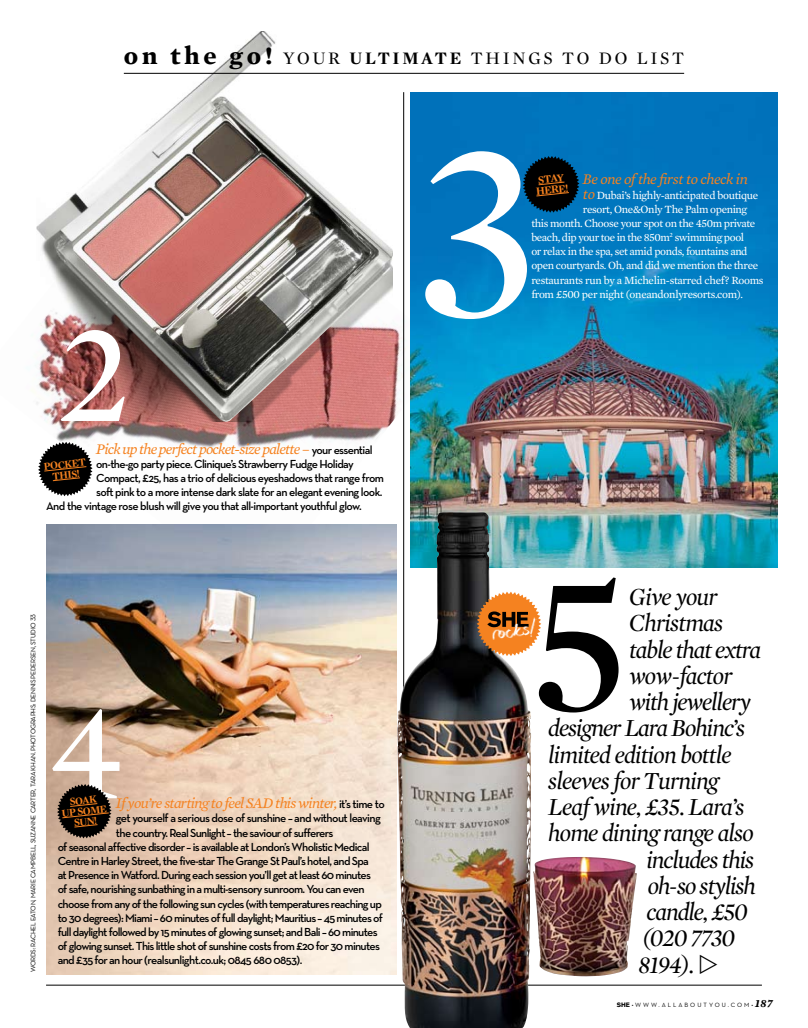
<style>
.page{position:relative;width:808px;height:1028px;background:#fff}
.page>*{position:absolute;margin:0;border:0;box-sizing:border-box;transform-origin:0 0}
.t1{font:italic 25px "Mercury Display";letter-spacing:-.035em;color:#000}
.t2{font:17.88px "Mercury Display";letter-spacing:.15em;color:#000}
.t3{font:italic 15px "Mercury Text G2";letter-spacing:-.05em;color:#f58220}
.t4{font:italic 15px "Mercury Text G2";letter-spacing:-.03em;color:#f58220}
.t5{font:600 11.88px "Neutraface Text";letter-spacing:-.06em;color:#000}
.t6{font:700 11.38px/10.9px "Mercury Display";color:#f58220}
.t7{font:11.25px "Mercury Text G2";letter-spacing:-.035em;color:#fff}
.t8{font:700 10.88px/10.5px "Mercury Display";color:#f58220;text-align:center}
.t9{font:6.88px "Neutraface Text";letter-spacing:-.04em;color:#000}
.t10{font:6.25px "Neutraface Text";letter-spacing:.32em;color:#000}
.s1{font-family:"Mercury Text G2";font-weight:700;font-size:25.38px}
.s2{font-weight:700}
.s3{font-family:"Neutraface Text";font-weight:600;font-style:normal;font-size:11.88px;color:#000}
.s4{font-style:italic;font-size:15px;color:#f58220}
.s5{font-family:"European Pi Three";font-style:normal}
.s6{font-family:"Akzidenz Grotesk";font-weight:900}
.s7{font-family:"Mercury Text G2";font-weight:700;font-style:italic;font-size:11.25px}
</style>
<div class="page">
<img style="left:31px;top:131px;width:374px;height:381px">
<img style="left:37px;top:31px;width:356px;height:391px">
<hr style="left:403px;top:92px;width:1px;height:886px;background:#000">
<img style="left:410px;top:92px;width:367px;height:475px">
<img style="left:61px;top:330px;width:64px;height:91px">
<hr style="left:46px;top:984px;width:716px;height:1px;background:#000">
<svg style="left:425px;top:151px;width:154px;height:168px"></svg>
<img style="left:397px;top:512px;width:134px;height:516px">
<svg style="left:477px;top:577px;width:141px;height:135px"></svg>
<img style="left:491px;top:617px;width:46px;height:23px">
<img style="left:533px;top:857px;width:104px;height:119px">
<hr style="left:124px;top:73px;width:560px;height:1px;background:#000">
<svg style="left:38px;top:442px;width:55px;height:54px"></svg>
<img style="left:46px;top:524px;width:351px;height:450px">
<svg style="left:52px;top:709px;width:67px;height:129px"></svg>
<h2 class="t2" style="left:124px;top:48px;width:562px"><span class="s1">on the go!</span> YOUR <span class="s2">ULTIMATE</span> THINGS TO DO LIST</h2>
<p class="t3" style="left:96px;top:440px;width:278px">Pick up the perfect pocket-size palette – <span class="s3">your essential</span></p>
<p class="t5" style="left:96px;top:456px;width:259px">on-the-go party piece. Clinique’s Strawberry Fudge Holiday</p>
<p class="t5" style="left:96px;top:470px;width:289px">Compact, £25, has a trio of delicious eyeshadows that range from</p>
<p class="t5" style="left:96px;top:485px;width:288px">soft pink to a more intense dark slate for an elegant evening look.</p>
<p class="t5" style="left:46px;top:499px;width:317px">And the vintage rose blush will give you that all-important youthful glow.</p>
<p class="t8" style="left:43px;top:461px;width:44px;rotate:-6deg">POCKET<br>THIS!</p>
<p class="t9" style="left:29px;top:972px;width:359px;rotate:-90deg">WORDS: RACHEL EATON, MARIE CAMPBELL, SUZANNE CARTER, TARA KHAN. PHOTOGRAPHS: DENNIS PEDERSEN, STUDIO 33</p>
<p class="t8" style="left:60px;top:797px;width:47px;rotate:-6deg">SOAK<br>UP SOME<br>SUN!</p>
<p class="t3" style="left:116px;top:794px;width:270px">If you’re starting to feel SAD this winter, <span class="s3">it’s time to</span></p>
<p class="t5" style="left:116px;top:811px;width:266px">get yourself a serious dose of sunshine – and without leaving</p>
<p class="t5" style="left:116px;top:825px;width:219px">the country. Real Sunlight – the saviour of sufferers</p>
<p class="t5" style="left:58px;top:839px;width:313px">of seasonal affective disorder – is available at London’s Wholistic Medical</p>
<p class="t5" style="left:58px;top:853px;width:313px">Centre in Harley Street, the five-star The Grange St Paul’s hotel, and Spa</p>
<p class="t5" style="left:58px;top:867px;width:315px">at Presence in Watford. During each session you’ll get at least 60 minutes</p>
<p class="t5" style="left:58px;top:881px;width:308px">of safe, nourishing sunbathing in a multi-sensory sunroom. You can even</p>
<p class="t5" style="left:58px;top:896px;width:326px">choose from any of the following sun cycles (with temperatures reaching up</p>
<p class="t5" style="left:58px;top:910px;width:327px">to 30 degrees): Miami – 60 minutes of full daylight; Mauritius – 45 minutes of</p>
<p class="t5" style="left:58px;top:924px;width:321px">full daylight followed by 15 minutes of glowing sunset; and Bali – 60 minutes</p>
<p class="t5" style="left:58px;top:938px;width:324px">of glowing sunset. This little shot of sunshine costs from £20 for 30 minutes</p>
<p class="t5" style="left:58px;top:952px;width:246px">and £35 for an hour (realsunlight.co.uk; 0845 680 0853).</p>
<p class="t4" style="left:583px;top:170px;width:166px">Be one of the first to check in</p>
<p class="t7" style="left:583px;top:188px;width:177px"><span class="s4">to</span> Dubai’s highly-anticipated boutique</p>
<p class="t7" style="left:583px;top:202px;width:166px">resort, One&amp;Only The Palm opening</p>
<p class="t7" style="left:531px;top:216px;width:225px">this month. Choose your spot on the 450m private</p>
<p class="t7" style="left:531px;top:231px;width:214px">beach, dip your toe in the 850m<sup>2</sup> swimming pool</p>
<p class="t7" style="left:531px;top:245px;width:218px">or relax in the spa, set amid ponds, fountains and</p>
<p class="t7" style="left:531px;top:259px;width:228px">open courtyards. Oh, and did we mention the three</p>
<p class="t7" style="left:531px;top:273px;width:234px">restaurants run by a Michelin-starred chef? Rooms</p>
<p class="t7" style="left:531px;top:287px;width:213px">from £500 per night (oneandonlyresorts.com).</p>
<p class="t6" style="left:534px;top:175px;width:34px;rotate:-6deg">STAY<br>HERE!</p>
<h1 class="t1" style="left:629px;top:582px;width:90px">Give your</h1>
<h1 class="t1" style="left:629px;top:609px;width:96px">Christmas</h1>
<h1 class="t1" style="left:629px;top:635px;width:133px">table that extra</h1>
<h1 class="t1" style="left:629px;top:661px;width:105px">wow-factor</h1>
<h1 class="t1" style="left:629px;top:687px;width:123px">with jewellery</h1>
<h1 class="t1" style="left:548px;top:714px;width:199px">designer Lara Bohinc’s</h1>
<h1 class="t1" style="left:548px;top:740px;width:185px">limited edition bottle</h1>
<h1 class="t1" style="left:548px;top:766px;width:172px">sleeves for Turning</h1>
<h1 class="t1" style="left:548px;top:792px;width:198px">Leaf wine, £35. Lara’s</h1>
<h1 class="t1" style="left:548px;top:819px;width:207px">home dining range also</h1>
<h1 class="t1" style="left:646px;top:845px;width:109px">includes this</h1>
<h1 class="t1" style="left:648px;top:871px;width:110px">oh-so stylish</h1>
<h1 class="t1" style="left:646px;top:897px;width:103px">candle, £50</h1>
<h1 class="t1" style="left:643px;top:924px;width:94px">(020 7730</h1>
<h1 class="t1" style="left:639px;top:950px;width:81px">8194). <span class="s5">e</span></h1>
<p class="t10" style="left:617px;top:1000px;width:157px"><span class="s6">SHE</span> •WWW.ALLABOUTYOU.COM•<span class="s7">187</span></p>
</div>
